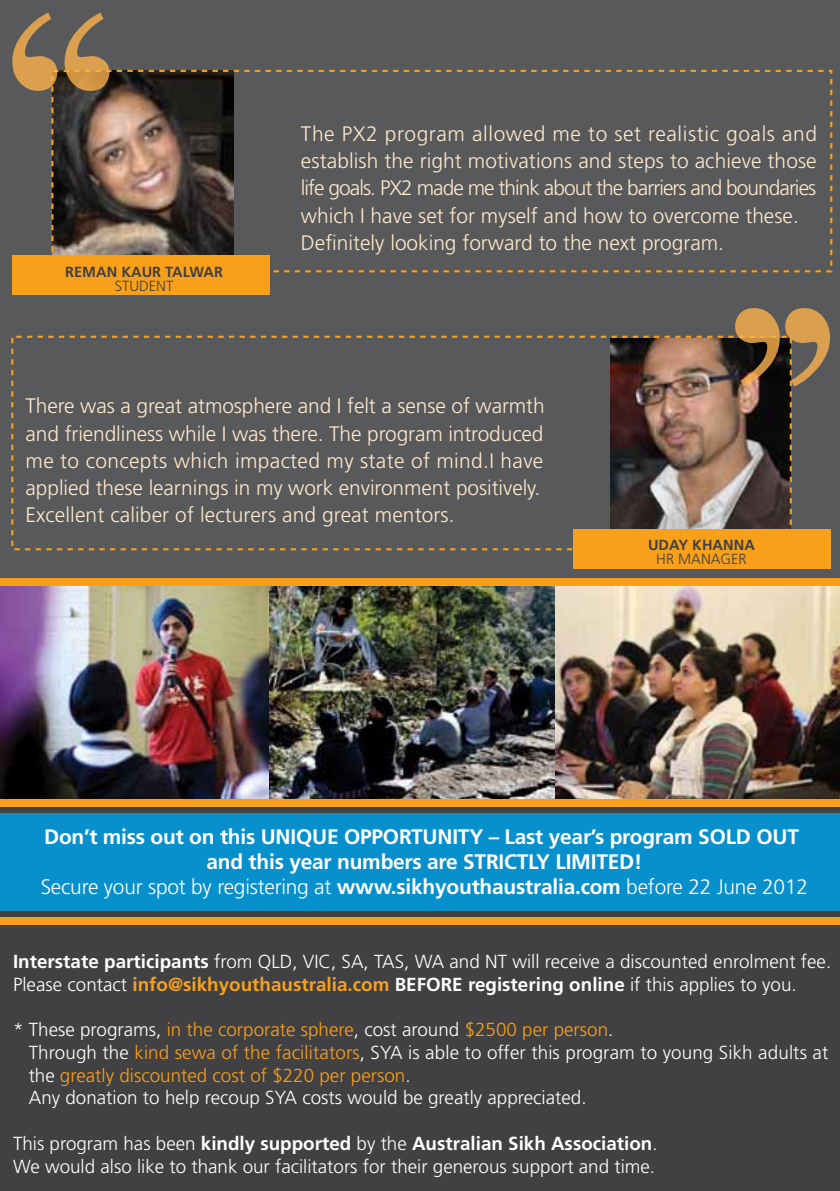
<style>
.page{position:relative;width:840px;height:1191px;background:#fff}
.page>*{position:absolute;margin:0;border:0;box-sizing:border-box;transform-origin:0 0}
.t1{font:300 21px/27.2px "Frutiger";color:#ffe9cc}
.t2{font:700 21px/25.2px "Frutiger";letter-spacing:-.01em;color:#fff;text-align:center}
.t3{font:300 18.8px/22.6px "Frutiger";color:#fff}
.t4{font:700 14.6px "Frutiger";color:#414042}
.t5{font:300 14.6px "Frutiger";color:#414042}
.s1{font-weight:300}
.s2{font-weight:700}
.s3{font-weight:700;color:#f9a01b}
.s4{color:#f9a01b}
</style>
<div class="page">
<div style="left:0;top:0;width:839px;height:1191px;background:#414042"></div>
<div style="left:0;top:0;width:839px;height:578px;background:#58595b"></div>
<div style="left:12px;top:255px;width:258px;height:40px;background:#f9a01b"></div>
<img style="left:829px;top:132px;width:4px;height:214px">
<div style="left:0;top:917px;width:839px;height:7px;background:#f9a01b"></div>
<div style="left:0;top:813px;width:839px;height:98px;background:#0790cc"></div>
<img style="left:0;top:585px;width:269px;height:214px">
<img style="left:269px;top:585px;width:285px;height:214px">
<img style="left:555px;top:585px;width:284px;height:214px">
<div style="left:0;top:578px;width:839px;height:7px;background:#f9a01b"></div>
<div style="left:0;top:799px;width:839px;height:7px;background:#f9a01b"></div>
<div style="left:573px;top:529px;width:257px;height:40px;background:#f9a01b"></div>
<svg style="left:51px;top:69px;width:781px;height:204px"></svg>
<svg style="left:12px;top:13px;width:97px;height:78px"></svg>
<svg style="left:11px;top:335px;width:781px;height:216px"></svg>
<svg style="left:734px;top:308px;width:95px;height:78px"></svg>
<p class="t4" style="left:65px;top:263px;width:159px">REMAN KAUR TALWAR</p>
<p class="t5" style="left:115px;top:278px;width:60px">STUDENT</p>
<p class="t1" style="left:301px;top:120px;width:517px">The PX2 program allowed me to set realistic goals and establish the right motivations and steps to achieve those life goals. PX2 made me think about the barriers and boundaries which I have set for myself and how to overcome these.<br>Definitely looking forward to the next program.</p>
<p class="t1" style="left:26px;top:392px;width:520px">There was a great atmosphere and I felt a sense of warmth and friendliness while I was there. The program introduced me to concepts which impacted my state of mind.I have applied these learnings in my work environment positively.<br>Excellent caliber of lecturers and great mentors.</p>
<p class="t4" style="left:647px;top:536px;width:108px">UDAY KHANNA</p>
<p class="t5" style="left:656px;top:551px;width:92px">HR MANAGER</p>
<p class="t2" style="left:41px;top:823px;width:768px">Don’t miss out on this UNIQUE OPPORTUNITY – Last year’s program SOLD OUT and this year numbers are STRICTLY LIMITED!<br><span class="s1">Secure your spot by registering at</span> www.sikhyouthaustralia.com <span class="s1">before 22 June 2012</span></p>
<p class="t3" style="left:13px;top:950px;width:819px"><span class="s2">Interstate participants</span> from QLD, VIC, SA, TAS, WA and NT will receive a discounted enrolment fee.<br>Please contact <span class="s3">info@sikhyouthaustralia.com</span> <span class="s2">BEFORE registering online</span> if this applies to you.</p>
<p class="t3" style="left:29px;top:1018px;width:800px;text-indent:-16px">* These programs, <span class="s4">in the corporate sphere</span>, cost around <span class="s4">$2500 per person</span>.<br>Through the <span class="s4">kind sewa of the facilitators</span>, SYA is able to offer this program to young Sikh adults at the <span class="s4">greatly discounted cost of $220 per person</span>.<br>Any donation to help recoup SYA costs would be greatly appreciated.</p>
<p class="t3" style="left:13px;top:1131px;width:645px">This program has been <span class="s2">kindly supported</span> by the <span class="s2">Australian Sikh Association</span>.<br>We would also like to thank our facilitators for their generous support and time.</p>
</div>
